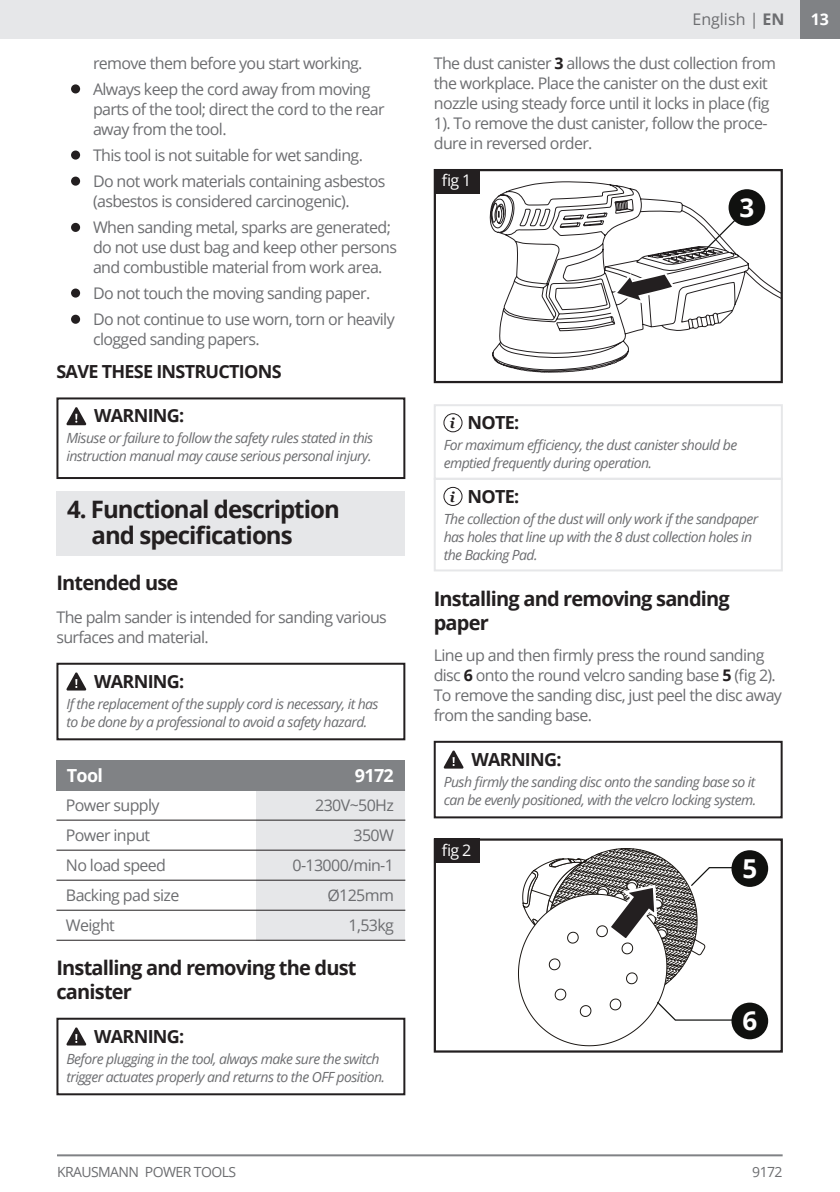
<style>
.page{position:relative;width:840px;height:1192px;background:#fff}
.page>*{position:absolute;margin:0;border:0;box-sizing:border-box;transform-origin:0 0}
.t1{font:700 26px "Open Sans";color:#fff}
.t2{font:700 24px "Open Sans";letter-spacing:-.04em;color:#231f20}
.t3{font:700 20px/24px "Open Sans";letter-spacing:-.04em;color:#231f20}
.t4{font:700 18px "Open Sans";letter-spacing:-.04em;color:#231f20}
.t5{font:700 18px "Open Sans";letter-spacing:-.04em;color:#fff}
.t6{font:16px/20px "Open Sans";letter-spacing:-.04em;color:#6c6d70}
.t7{font:16px "Open Sans";color:#6c6d70}
.t8{font:16px "Open Sans";color:#fff}
.t9{font:700 16px "Open Sans";color:#fff}
.t10{font:italic 700 14.2px "Georgia";color:#231f20}
.t11{font:italic 14px/18px "Open Sans";letter-spacing:-.04em;color:#6c6d70}
.t12{font:14px "Open Sans";letter-spacing:-.04em;color:#6c6d70}
.s1{font-weight:700}
.s2{font-weight:700;color:#231f20}
</style>
<div class="page">
<div style="left:799px;top:0;width:40px;height:39px;background:#808285"></div>
<hr style="left:57px;top:1153px;width:725px;height:2px;background:#808285">
<svg style="left:489px;top:181px;width:290px;height:192px"></svg>
<div style="left:433px;top:169px;width:349px;height:214px;border:2px solid #231f20"></div>
<svg style="left:701px;top:205px;width:49px;height:48px"></svg>
<div style="left:728px;top:189px;width:37px;height:37px;background:#10110f;border-radius:50%"></div>
<svg style="left:613px;top:272px;width:62px;height:32px"></svg>
<div style="left:0;top:0;width:799px;height:39px;background:#e6e7e9"></div>
<div style="left:56px;top:491px;width:349px;height:64px;background:#e6e7e9"></div>
<div style="left:56px;top:397px;width:349px;height:82px;border:2px solid #231f20"></div>
<div style="left:56px;top:662px;width:349px;height:78px;border:2px solid #231f20"></div>
<svg style="left:66px;top:407px;width:20px;height:18px"></svg>
<svg style="left:66px;top:672px;width:20px;height:18px"></svg>
<div style="left:71px;top:84px;width:9px;height:9px;background:#231f20;border-radius:50%"></div>
<div style="left:71px;top:150px;width:9px;height:9px;background:#231f20;border-radius:50%"></div>
<div style="left:71px;top:176px;width:9px;height:10px;background:#231f20;border-radius:50%"></div>
<div style="left:71px;top:223px;width:9px;height:9px;background:#231f20;border-radius:50%"></div>
<div style="left:71px;top:288px;width:9px;height:9px;background:#231f20;border-radius:50%"></div>
<div style="left:71px;top:314px;width:9px;height:10px;background:#231f20;border-radius:50%"></div>
<div style="left:56px;top:1017px;width:349px;height:77px;border:2px solid #231f20"></div>
<svg style="left:66px;top:1027px;width:20px;height:18px"></svg>
<div style="left:256px;top:790px;width:149px;height:150px;background:#e6e7e9"></div>
<div style="left:56px;top:760px;width:349px;height:30px;background:#808285"></div>
<hr style="left:56px;top:819px;width:349px;height:1px;background:#231f20">
<hr style="left:56px;top:849px;width:349px;height:1px;background:#231f20">
<hr style="left:56px;top:879px;width:349px;height:1px;background:#231f20">
<hr style="left:56px;top:909px;width:349px;height:1px;background:#231f20">
<hr style="left:56px;top:939px;width:349px;height:1px;background:#231f20">
<div style="left:433px;top:740px;width:349px;height:78px;border:2px solid #231f20"></div>
<svg style="left:443px;top:750px;width:20px;height:18px"></svg>
<div style="left:433px;top:169px;width:46px;height:24px;background:#231f20"></div>
<div style="left:433px;top:404px;width:349px;height:75px;border:2px solid #e6e7e9"></div>
<div style="left:433px;top:477px;width:349px;height:94px;border:2px solid #e6e7e9"></div>
<div style="left:443px;top:413px;width:19px;height:19px;border:1px solid #231f20;border-radius:50%"></div>
<div style="left:443px;top:486px;width:19px;height:20px;border:1px solid #231f20;border-radius:50%"></div>
<div style="left:433px;top:838px;width:349px;height:214px;border:2px solid #231f20"></div>
<div style="left:731px;top:1002px;width:37px;height:36px;background:#10110f;border-radius:50%"></div>
<svg style="left:518px;top:848px;width:239px;height:198px"></svg>
<div style="left:731px;top:850px;width:37px;height:36px;background:#10110f;border-radius:50%"></div>
<div style="left:433px;top:838px;width:46px;height:24px;background:#231f20"></div>
<p class="t6" style="left:93px;top:52px;width:271px">remove them before you start working.</p>
<p class="t6" style="left:93px;top:78px;width:293px">Always keep the cord away from moving parts of the tool; direct the cord to the rear away from the tool.</p>
<p class="t6" style="left:93px;top:144px;width:271px">This tool is not suitable for wet sanding.</p>
<p class="t6" style="left:93px;top:170px;width:294px">Do not work materials containing asbestos (asbestos is considered carcinogenic).</p>
<p class="t6" style="left:93px;top:216px;width:305px">When sanding metal, sparks are generated; do not use dust bag and keep other persons and combustible material from work area.</p>
<p class="t6" style="left:93px;top:282px;width:279px">Do not touch the moving sanding paper.</p>
<p class="t6" style="left:93px;top:308px;width:303px">Do not continue to use worn, torn or heavily clogged sanding papers.</p>
<p class="t4" style="left:56px;top:358px;width:227px">SAVE THESE INSTRUCTIONS</p>
<p class="t4" style="left:94px;top:403px;width:92px">WARNING:</p>
<p class="t11" style="left:66px;top:428px;width:308px">Misuse or failure to follow the safety rules stated in this instruction manual may cause serious personal injury.</p>
<p class="t2" style="left:67px;top:492px;width:274px">4. Functional description</p>
<p class="t2" style="left:91px;top:518px;width:203px">and specifications</p>
<p class="t3" style="left:56px;top:570px;width:123px">Intended use</p>
<p class="t6" style="left:56px;top:606px;width:332px">The palm sander is intended for sanding various surfaces and material.</p>
<p class="t4" style="left:94px;top:668px;width:92px">WARNING:</p>
<p class="t11" style="left:66px;top:694px;width:313px">If the replacement of the supply cord is necessary, it has to be done by a professional to avoid a safety hazard.</p>
<p class="t5" style="left:67px;top:762px;width:38px">Tool</p>
<p class="t5" style="left:355px;top:762px;width:40px">9172</p>
<p class="t6" style="left:66px;top:794px;width:95px">Power supply</p>
<p class="t6" style="left:66px;top:824px;width:86px">Power input</p>
<p class="t6" style="left:66px;top:854px;width:101px">No load speed</p>
<p class="t6" style="left:66px;top:884px;width:115px">Backing pad size</p>
<p class="t6" style="left:66px;top:914px;width:50px">Weight</p>
<p class="t6" style="left:315px;top:794px;width:80px">230V~50Hz</p>
<p class="t6" style="left:353px;top:824px;width:42px">350W</p>
<p class="t6" style="left:292px;top:854px;width:103px">0-13000/min-1</p>
<p class="t6" style="left:327px;top:884px;width:68px">Ø125mm</p>
<p class="t6" style="left:348px;top:914px;width:47px">1,53kg</p>
<p class="t3" style="left:56px;top:954px;width:301px">Installing and removing the dust canister</p>
<p class="t4" style="left:94px;top:1023px;width:92px">WARNING:</p>
<p class="t11" style="left:66px;top:1048px;width:320px">Before plugging in the tool, always make sure the switch trigger actuates properly and returns to the OFF position.</p>
<p class="t7" style="left:692px;top:8px;width:94px">English | <span class="s1">EN</span></p>
<p class="t6" style="left:434px;top:52px;width:343px">The dust canister <span class="s2">3</span> allows the dust collection from the workplace. Place the canister on the dust exit nozzle using steady force until it locks in place (fig 1). To remove the dust canister, follow the proce&shy;dure in reversed order.</p>
<p class="t8" style="left:441px;top:169px;width:31px">fig 1</p>
<h1 class="t1" style="left:739px;top:189px;width:16px">3</h1>
<p class="t9" style="left:810px;top:7px;width:20px">13</p>
<p class="t4" style="left:467px;top:410px;width:53px">NOTE:</p>
<p class="t11" style="left:443px;top:435px;width:295px">For maximum efficiency, the dust canister should be emptied frequently during operation.</p>
<p class="t4" style="left:467px;top:483px;width:53px">NOTE:</p>
<p class="t11" style="left:443px;top:509px;width:316px">The collection of the dust will only work if the sandpaper has holes that line up with the 8 dust collection holes in the Backing Pad.</p>
<p class="t10" style="left:450px;top:413px;width:7px">i</p>
<p class="t10" style="left:450px;top:487px;width:7px">i</p>
<p class="t3" style="left:433px;top:585px;width:297px">Installing and removing sanding paper</p>
<p class="t6" style="left:433px;top:644px;width:350px">Line up and then firmly press the round sanding disc <span class="s2">6</span> onto the round velcro sanding base <span class="s2">5</span> (fig 2).<br>To remove the sanding disc, just peel the disc away from the sanding base.</p>
<p class="t4" style="left:471px;top:746px;width:92px">WARNING:</p>
<p class="t11" style="left:443px;top:772px;width:314px">Push firmly the sanding disc onto the sanding base so it can be evenly positioned, with the velcro locking system.</p>
<p class="t8" style="left:441px;top:838px;width:31px">fig 2</p>
<h1 class="t1" style="left:742px;top:850px;width:16px">5</h1>
<h1 class="t1" style="left:742px;top:1002px;width:16px">6</h1>
<p class="t12" style="left:57px;top:1161px;width:181px">KRAUSMANN POWER TOOLS</p>
<p class="t12" style="left:752px;top:1161px;width:32px">9172</p>
</div>
